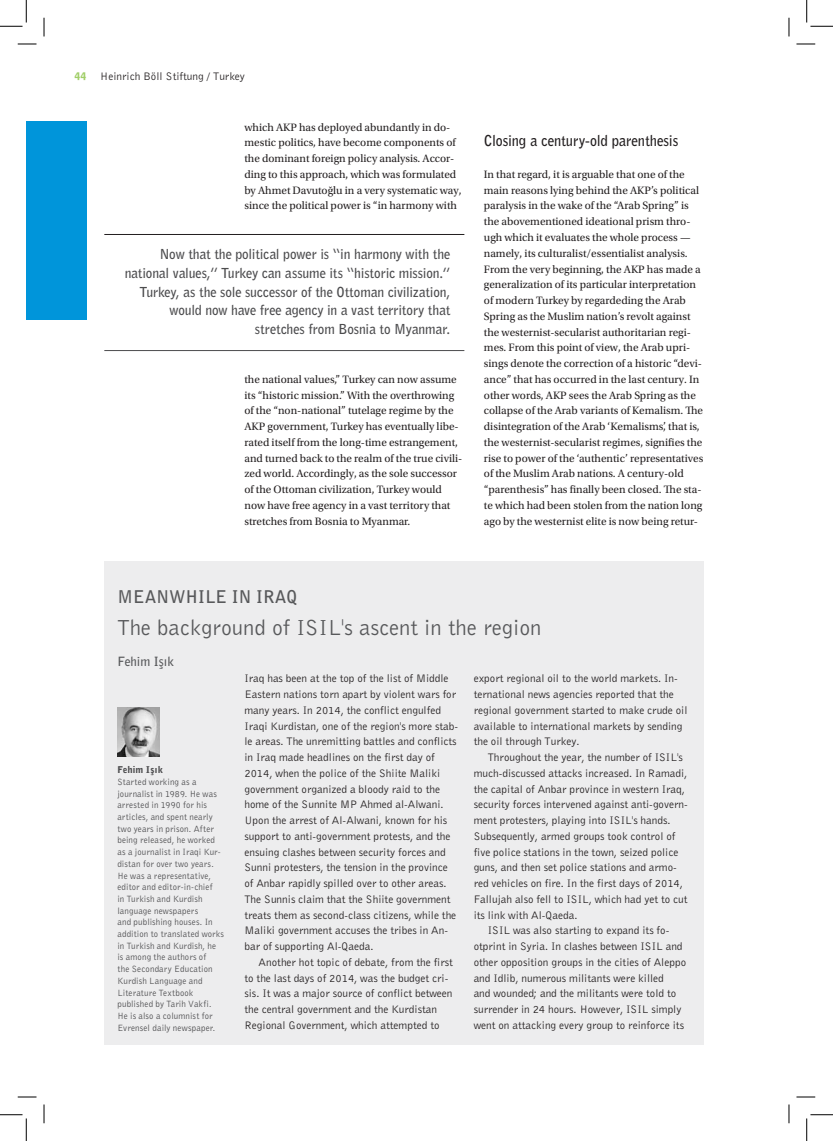
<style>
.page{position:relative;width:833px;height:1141px;background:#fff}
.page>*{position:absolute;margin:0;border:0;box-sizing:border-box;transform-origin:0 0}
.t1{font:22.5px "Bell Gothic";color:#58595b}
.t2{font:700 17.5px "Bell Gothic";color:#58595b}
.t3{font:700 15px "Bell Gothic";letter-spacing:-.005em;color:#231f20;scale:.95 1}
.t4{font:700 13.75px/18.8px "Bell Gothic";letter-spacing:-.005em;color:#4c4c4e;text-align:right}
.t5{font:700 12.75px "Bell Gothic";color:#58595b}
.t6{font:11.25px/15.8px "Bell Gothic";color:#231f20}
.t7{font:11.25px/15.8px "Utopia Std";color:#231f20}
.t8{font:9.38px/11.8px "Bell Gothic";letter-spacing:.02em;color:#4c4c4e;scale:.95 1}
.t9{font:900 9.38px "Bell Gothic";letter-spacing:.015em;color:#4c4c4e}
.s1{font-weight:900;font-size:10.5px;color:#a0ce67}
</style>
<div class="page">
<div style="left:26px;top:121px;width:60px;height:199px;background:#0095da"></div>
<hr style="left:104px;top:234px;width:360px;height:1px;background:#231f20">
<hr style="left:104px;top:350px;width:360px;height:1px;background:#4c4c4e">
<div style="left:104px;top:561px;width:599px;height:483px;background:#ededee"></div>
<img style="left:117px;top:707px;width:42px;height:49px">
<svg style="left:18px;top:43px;width:18px;height:2px"></svg>
<svg style="left:796px;top:43px;width:18px;height:2px"></svg>
<svg style="left:18px;top:1096px;width:18px;height:1px"></svg>
<svg style="left:796px;top:1096px;width:18px;height:1px"></svg>
<svg style="left:43px;top:18px;width:2px;height:18px"></svg>
<svg style="left:43px;top:1104px;width:2px;height:19px"></svg>
<svg style="left:788px;top:18px;width:1px;height:18px"></svg>
<svg style="left:788px;top:1104px;width:1px;height:19px"></svg>
<svg style="left:0;top:0;width:27px;height:27px"></svg>
<svg style="left:0;top:1114px;width:27px;height:26px"></svg>
<svg style="left:806px;top:0;width:26px;height:27px"></svg>
<svg style="left:806px;top:1114px;width:26px;height:26px"></svg>
<p class="t6" style="left:74px;top:69px;width:172px"><span class="s1">44</span> Heinrich Böll Stiftung / Turkey</p>
<p class="t7" style="left:244px;top:120px;width:218px">which AKP has deployed abundantly in do&shy;mestic politics, have become components of the dominant foreign policy analysis. Accor&shy;ding to this approach, which was formulated by Ahmet Davutoğlu in a very systematic way, since the political power is “in harmony with</p>
<p class="t4" style="left:125px;top:246px;width:327px">Now that the political power is “in harmony with the national values,” Turkey can assume its “historic mission.” Turkey, as the sole successor of the Ottoman civilization, would now have free agency in a vast territory that stretches from Bosnia to Myanmar.</p>
<p class="t7" style="left:244px;top:372px;width:219px">the national values,” Turkey can now assume its “historic mission.” With the overthrowing of the “non-national” tutelage regime by the AKP government, Turkey has eventually libe&shy;rated itself from the long-time estrangement, and turned back to the realm of the true civili&shy;zed world. Accordingly, as the sole successor of the Ottoman civilization, Turkey would now have free agency in a vast territory that stretches from Bosnia to Myanmar.</p>
<h3 class="t3" style="left:483px;top:134px;width:206px">Closing a century-old parenthesis</h3>
<p class="t7" style="left:483px;top:167px;width:221px">In that regard, it is arguable that one of the main reasons lying behind the AKP’s political paralysis in the wake of the “Arab Spring” is the abovementioned ideational prism thro&shy;ugh which it evaluates the whole process — namely, its culturalist/essentialist analysis.<br>From the very beginning, the AKP has made a generalization of its particular interpretation of modern Turkey by regardeding the Arab Spring as the Muslim nation’s revolt against the westernist-secularist authoritarian regi&shy;mes. From this point of view, the Arab upri&shy;sings denote the correction of a historic “devi&shy;ance” that has occurred in the last century. In other words, AKP sees the Arab Spring as the collapse of the Arab variants of Kemalism. The disintegration of the Arab ‘Kemalisms’, that is, the westernist-secularist regimes, signifies the rise to power of the ‘authentic’ representatives of the Muslim Arab nations. A century-old “parenthesis” has finally been closed. The sta&shy;te which had been stolen from the nation long ago by the westernist elite is now being retur-</p>
<h2 class="t2" style="left:117px;top:589px;width:181px">MEANWHILE IN IRAQ</h2>
<h1 class="t1" style="left:117px;top:619px;width:425px">The background of ISIL's ascent in the region</h1>
<p class="t5" style="left:117px;top:655px;width:58px">Fehim Işık</p>
<p class="t6" style="left:244px;top:671px;width:215px">Iraq has been at the top of the list of Middle Eastern nations torn apart by violent wars for many years. In 2014, the conflict engulfed Iraqi Kurdistan, one of the region's more stab&shy;le areas. The unremitting battles and conflicts in Iraq made headlines on the first day of 2014, when the police of the Shiite Maliki government organized a bloody raid to the home of the Sunnite MP Ahmed al-Alwani.<br>Upon the arrest of Al-Alwani, known for his support to anti-government protests, and the ensuing clashes between security forces and Sunni protesters, the tension in the province of Anbar rapidly spilled over to other areas.<br>The Sunnis claim that the Shiite government treats them as second-class citizens, while the Maliki government accuses the tribes in An&shy;bar of supporting Al-Qaeda.</p>
<p class="t6" style="left:244px;top:954px;width:210px;text-indent:14px">Another hot topic of debate, from the first to the last days of 2014, was the budget cri&shy;sis. It was a major source of conflict between the central government and the Kurdistan Regional Government, which attempted to</p>
<p class="t6" style="left:473px;top:671px;width:215px">export regional oil to the world markets. In&shy;ternational news agencies reported that the regional government started to make crude oil available to international markets by sending the oil through Turkey.</p>
<p class="t6" style="left:487px;top:749px;width:196px">Throughout the year, the number of ISIL's</p>
<p class="t6" style="left:473px;top:765px;width:215px">much-discussed attacks increased. In Ramadi,</p>
<p class="t6" style="left:473px;top:781px;width:213px">the capital of Anbar province in western Iraq,</p>
<p class="t6" style="left:473px;top:797px;width:215px">security forces intervened against anti-govern-</p>
<p class="t6" style="left:473px;top:812px;width:198px">ment protesters, playing into ISIL's hands.</p>
<p class="t6" style="left:473px;top:828px;width:203px">Subsequently, armed groups took control of</p>
<p class="t6" style="left:473px;top:844px;width:206px">five police stations in the town, seized police</p>
<p class="t6" style="left:473px;top:860px;width:204px">guns, and then set police stations and armo-</p>
<p class="t6" style="left:473px;top:875px;width:211px">red vehicles on fire. In the first days of 2014,</p>
<p class="t6" style="left:473px;top:891px;width:215px">Fallujah also fell to ISIL, which had yet to cut</p>
<p class="t6" style="left:473px;top:907px;width:105px">its link with Al-Qaeda.</p>
<p class="t6" style="left:487px;top:923px;width:183px">ISIL was also starting to expand its fo-</p>
<p class="t6" style="left:473px;top:938px;width:210px">otprint in Syria. In clashes between ISIL and</p>
<p class="t6" style="left:473px;top:954px;width:214px">other opposition groups in the cities of Aleppo</p>
<p class="t6" style="left:473px;top:970px;width:192px">and Idlib, numerous militants were killed</p>
<p class="t6" style="left:473px;top:986px;width:204px">and wounded; and the militants were told to</p>
<p class="t6" style="left:473px;top:1001px;width:209px">surrender in 24 hours. However, ISIL simply</p>
<p class="t6" style="left:473px;top:1017px;width:212px">went on attacking every group to reinforce its</p>
<p class="t9" style="left:117px;top:764px;width:47px">Fehim Işık</p>
<p class="t8" style="left:117px;top:776px;width:114px">Started working as a journalist in 1989. He was arrested in 1990 for his articles, and spent nearly two years in prison. After being released, he worked as a journalist in Iraqi Kur&shy;distan for over two years.<br>He was a representative, editor and editor-in-chief<br>in Turkish and Kurdish language newspapers<br>and publishing houses. In addition to translated works in Turkish and Kurdish, he is among the authors of<br>the Secondary Education<br>Kurdish Language and<br>Literature Textbook published by Tarih Vakfi.<br>He is also a columnist for<br>Evrensel daily newspaper.</p>
</div>
